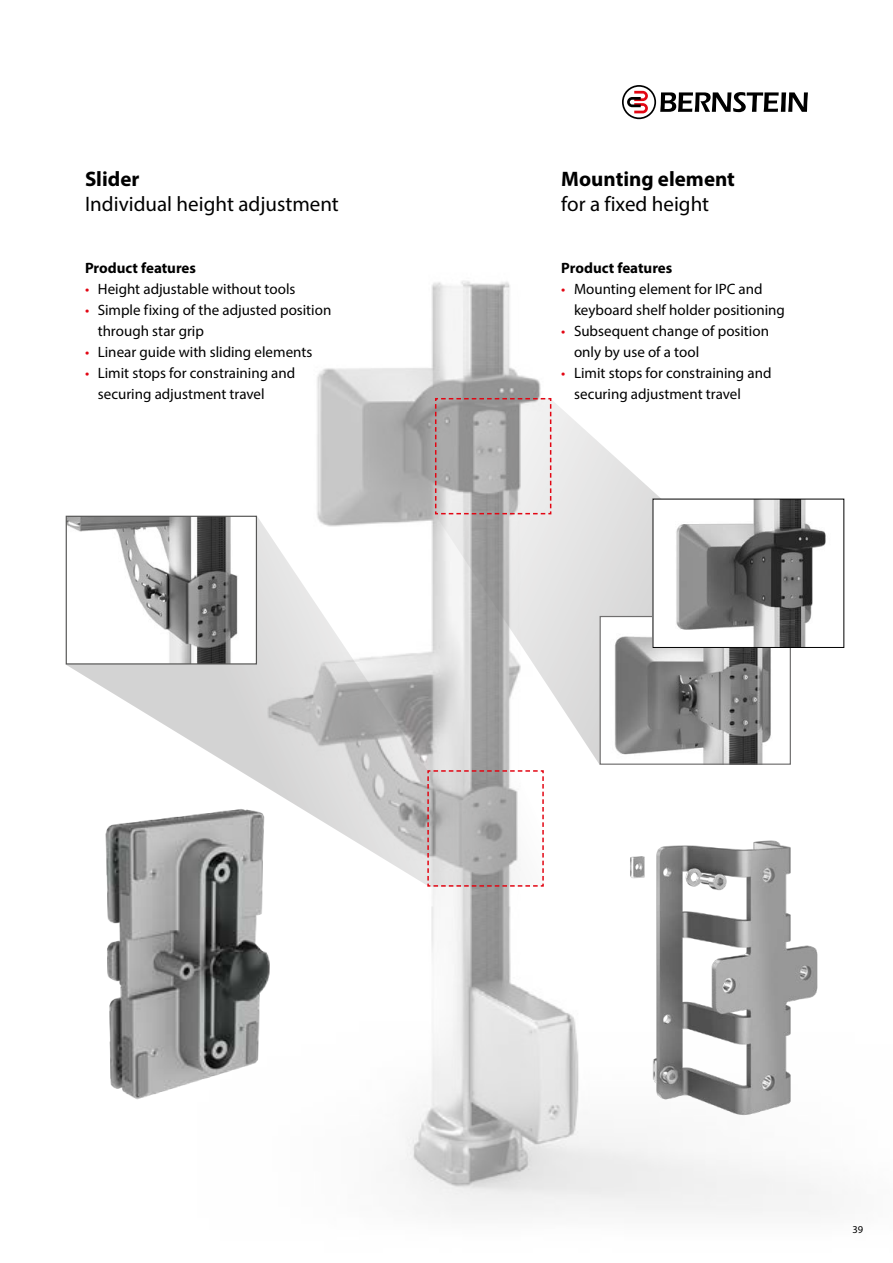
<style>
.page{position:relative;width:893px;height:1263px;background:#fff}
.page>*{position:absolute;margin:0;border:0;box-sizing:border-box;transform-origin:0 0}
.t1{font:21px "Myriad Pro";color:#000}
.t2{font:700 21px "Myriad Pro";color:#000}
.t3{font:15px/21px "Myriad Pro";color:#000}
.t4{font:700 15px "Myriad Pro";color:#000}
.t5{font:10.5px "Myriad Pro";color:#000}
.s1{color:#e30613}
</style>
<div class="page">
<img style="left:130px;top:280px;width:715px;height:933px">
<svg style="left:66px;top:516px;width:478px;height:371px"></svg>
<svg style="left:435px;top:398px;width:356px;height:367px"></svg>
<svg style="left:434px;top:397px;width:118px;height:118px;background:#bcb5b6"></svg>
<svg style="left:427px;top:769px;width:118px;height:118px"></svg>
<img style="left:602px;top:618px;width:187px;height:145px">
<div style="left:600px;top:616px;width:191px;height:149px;border:1px solid #706f6f"></div>
<img style="left:68px;top:518px;width:187px;height:144px">
<div style="left:66px;top:516px;width:191px;height:148px;border:1px solid #575756"></div>
<img style="left:605px;top:811px;width:240px;height:316px">
<img style="left:85px;top:794px;width:237px;height:322px">
<img style="left:655px;top:501px;width:187px;height:145px">
<div style="left:653px;top:499px;width:191px;height:149px;border:1px solid #000"></div>
<svg style="left:622px;top:85px;width:186px;height:34px"></svg>
<h1 class="t2" style="left:85px;top:165px;width:56px">Slider</h1>
<h1 class="t1" style="left:85px;top:191px;width:255px">Individual height adjustment</h1>
<p class="t4" style="left:85px;top:258px;width:113px">Product features</p>
<p class="t3" style="left:85px;top:278px;width:212px"><span class="s1">•</span> Height adjustable without tools</p>
<p class="t3" style="left:98px;top:299px;width:235px;text-indent:-13px"><span class="s1">•</span> Simple fixing of the adjusted position through star grip</p>
<p class="t3" style="left:85px;top:341px;width:229px"><span class="s1">•</span> Linear guide with sliding elements</p>
<p class="t3" style="left:98px;top:362px;width:199px;text-indent:-13px"><span class="s1">•</span> Limit stops for constraining and securing adjustment travel</p>
<h1 class="t2" style="left:561px;top:165px;width:175px">Mounting element</h1>
<h1 class="t1" style="left:561px;top:191px;width:149px">for a fixed height</h1>
<p class="t4" style="left:561px;top:258px;width:113px">Product features</p>
<p class="t3" style="left:574px;top:278px;width:212px;text-indent:-13px"><span class="s1">•</span> Mounting element for IPC and keyboard shelf holder positioning</p>
<p class="t3" style="left:574px;top:320px;width:196px;text-indent:-13px"><span class="s1">•</span> Subsequent change of position only by use of a tool</p>
<p class="t3" style="left:574px;top:362px;width:199px;text-indent:-13px"><span class="s1">•</span> Limit stops for constraining and securing adjustment travel</p>
<p class="t5" style="left:852px;top:1223px;width:12px">39</p>
</div>
